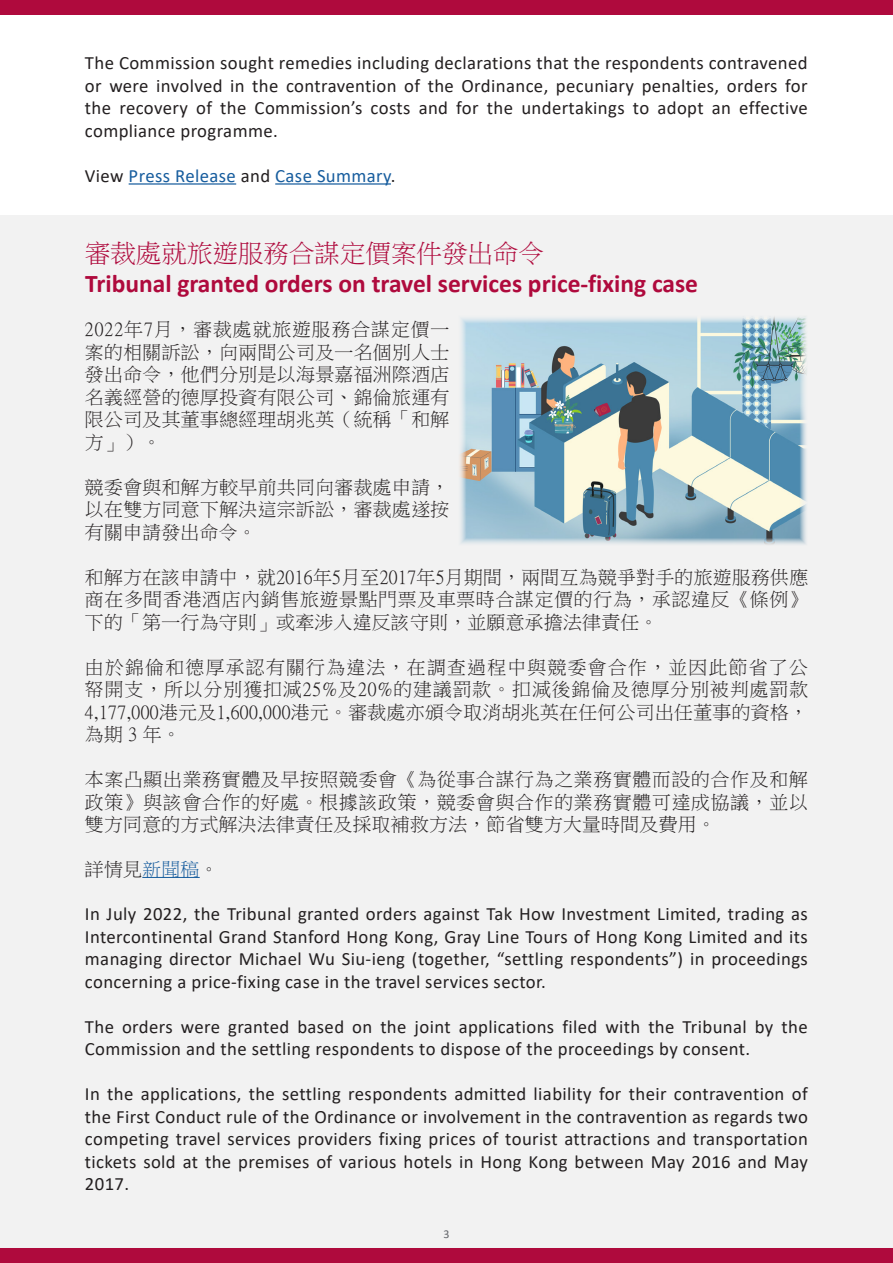
<style>
.page{position:relative;width:893px;height:1263px;background:#fff}
.page>*{position:absolute;margin:0;border:0;box-sizing:border-box;transform-origin:0 0}
.t1{font:700 25.5px "Calibri";color:#af0a3d}
.t2{font:25.5px "P Ming Li U";color:#af0a3d}
.t3{font:18.75px/22.5px "Calibri";letter-spacing:.02em;color:#231f20;text-align:justify}
.t4{font:18.75px/22.5px "P Ming Li U";letter-spacing:.025em;color:#231f20;text-align:justify}
.t5{font:18.75px "Calibri";letter-spacing:.02em;color:#175d9e}
.t6{font:12px "Calibri";color:#63656a}
.s1{color:#231f20}
.s2{color:#175d9e}
</style>
<div class="page">
<div style="left:0;top:215px;width:893px;height:1048px;background:#f2f2f2"></div>
<div style="left:0;top:0;width:893px;height:15px;background:#af0a3d"></div>
<div style="left:0;top:1248px;width:893px;height:15px;background:#af0a3d"></div>
<hr style="left:142px;top:877px;width:58px;height:1px;background:#175d9e">
<img style="left:460px;top:317px;width:347px;height:228px">
<hr style="left:129px;top:183px;width:107px;height:2px;background:#175d9e">
<hr style="left:275px;top:183px;width:116px;height:2px;background:#175d9e">
<p class="t3" style="left:85px;top:51px;width:724px">The Commission sought remedies including declarations that the respondents contravened or were involved in the contravention of the Ordinance, pecuniary penalties, orders for the recovery of the Commission’s costs and for the undertakings to adopt an effective compliance programme.</p>
<p class="t5" style="left:85px;top:163px;width:312px"><span class="s1">View</span> Press Release <span class="s1">and</span> Case Summary<span class="s1">.</span></p>
<p class="t2" style="left:85px;top:241px;width:460px">審裁處就旅遊服務合謀定價案件發出命令</p>
<p class="t1" style="left:85px;top:266px;width:615px">Tribunal granted orders on travel services price-fixing case</p>
<p class="t4" style="left:85px;top:318px;width:366px">2022年7月，審裁處就旅遊服務合謀定價一案的相關訴訟，向兩間公司及一名個別人士發出命令，他們分別是以海景嘉福洲際酒店名義經營的德厚投資有限公司、錦倫旅運有限公司及其董事總經理胡兆英（統稱「和解方」）。</p>
<p class="t4" style="left:85px;top:476px;width:366px">競委會與和解方較早前共同向審裁處申請，以在雙方同意下解決這宗訴訟，審裁處遂按有關申請發出命令。</p>
<p class="t4" style="left:85px;top:566px;width:725px">和解方在該申請中，就2016年5月至2017年5月期間，兩間互為競爭對手的旅遊服務供應商在多間香港酒店內銷售旅遊景點門票及車票時合謀定價的行為，承認違反《條例》下的「第一行為守則」或牽涉入違反該守則，並願意承擔法律責任。</p>
<p class="t4" style="left:85px;top:656px;width:725px">由於錦倫和德厚承認有關行為違法，在調查過程中與競委會合作，並因此節省了公帑開支，所以分別獲扣減25%及20%的建議罰款。扣減後錦倫及德厚分別被判處罰款4,177,000港元及1,600,000港元。審裁處亦頒令取消胡兆英在任何公司出任董事的資格，為期 3 年。</p>
<p class="t4" style="left:85px;top:768px;width:724px">本案凸顯出業務實體及早按照競委會《為從事合謀行為之業務實體而設的合作及和解政策》與該會合作的好處。根據該政策，競委會與合作的業務實體可達成協議，並以雙方同意的方式解決法律責任及採取補救方法，節省雙方大量時間及費用。</p>
<p class="t4" style="left:85px;top:858px;width:135px">詳情見<span class="s2">新聞稿</span>。</p>
<p class="t3" style="left:85px;top:902px;width:724px">In July 2022, the Tribunal granted orders against Tak How Investment Limited, trading as Intercontinental Grand Stanford Hong Kong, Gray Line Tours of Hong Kong Limited and its managing director Michael Wu Siu-ieng (together, “settling respondents”) in proceedings concerning a price-fixing case in the travel services sector.</p>
<p class="t3" style="left:85px;top:1015px;width:724px">The orders were granted based on the joint applications filed with the Tribunal by the<br>Commission and the settling respondents to dispose of the proceedings by consent.</p>
<p class="t3" style="left:85px;top:1082px;width:724px">In the applications, the settling respondents admitted liability for their contravention of the First Conduct rule of the Ordinance or involvement in the contravention as regards two competing travel services providers fixing prices of tourist attractions and transportation tickets sold at the premises of various hotels in Hong Kong between May 2016 and May 2017.</p>
<p class="t6" style="left:443px;top:1226px;width:8px">3</p>
</div>
